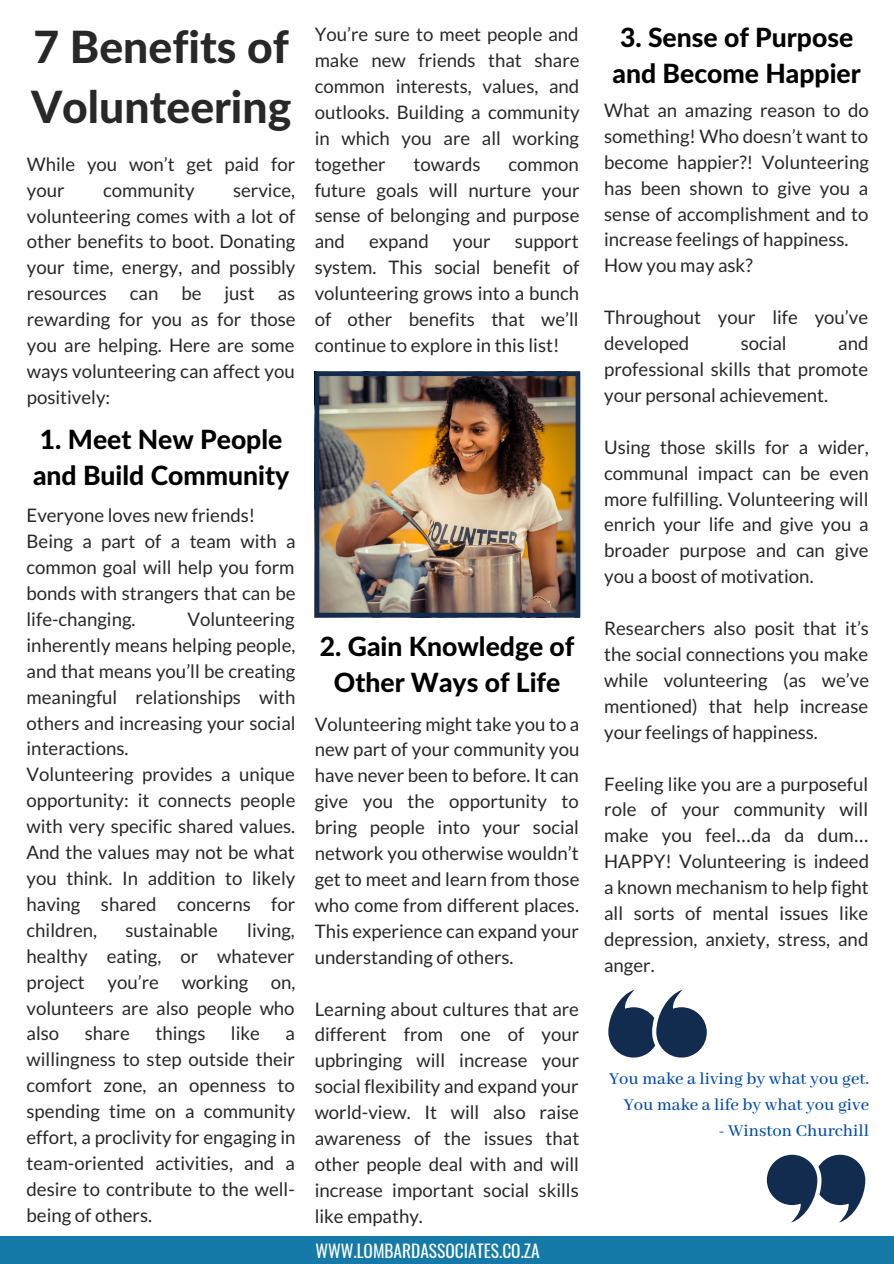
<style>
.page{position:relative;width:894px;height:1264px;background:#fff}
.page>*{position:absolute;margin:0;border:0;box-sizing:border-box;transform-origin:0 0}
.t1{font:800 44.4px/60.4px "Lato Latin";color:#282828}
.t2{font:800 26.55px/36px "Lato Latin";color:#000}
.t3{font:18.6px/26px "Lato";color:#282828;text-align:justify}
.t4{font:500 18.6px/26px "Abhaya Libre";color:#004aad;text-align:right}
.t5{font:17.4px "Oswald";color:#fefefe}
.s1{font-family:"Noto Sans Gurmukhi"}
</style>
<div class="page">
<img style="left:314px;top:371px;width:266px;height:246px">
<div style="left:0;top:1236px;width:893px;height:27px;background:#157aa8"></div>
<svg style="left:608px;top:989px;width:98px;height:68px"></svg>
<svg style="left:766px;top:1154px;width:99px;height:68px"></svg>
<p class="t1" style="left:31px;top:19px;width:262px">7 Benefits of<br>Volunteering</p>
<p class="t3" style="left:27px;top:150px;width:270px">While you won’t get paid for your</p>
<p class="t3" style="left:27px;top:176px;width:270px;text-indent:206px">service, volunteering comes with a lot of other benefits to boot. Donating your time, energy, and possibly resources can be just as rewarding for you as for those you are helping. Here are some ways volunteering can affect you positively:</p>
<p class="t3" style="left:103px;top:176px;width:93px">community</p>
<p class="t2" style="left:33px;top:422px;width:257px">1. Meet New People and Build Community</p>
<p class="t3" style="left:27px;top:502px;width:230px">Everyone loves new friends!</p>
<p class="t3" style="left:27px;top:528px;width:270px">Being a part of a team with a common goal will help you form bonds with strangers that can be life-changing.</p>
<p class="t3" style="left:27px;top:605px;width:270px;text-indent:161px">Volunteering inherently means helping people, and that means you’ll be creating meaningful relationships with others and increasing your social interactions.</p>
<p class="t3" style="left:27px;top:761px;width:270px">Volunteering provides a unique opportunity: it connects people with very specific shared values.<br>And the values may not be what you think. In addition to likely having shared concerns for children,</p>
<p class="t3" style="left:27px;top:916px;width:270px;text-indent:221px">living, healthy eating, or whatever project you’re working on, volunteers are also people who also</p>
<p class="t3" style="left:125px;top:916px;width:94px">sustainable</p>
<p class="t3" style="left:85px;top:1020px;width:47px">share</p>
<p class="t3" style="left:155px;top:1020px;width:51px">things</p>
<p class="t3" style="left:231px;top:1020px;width:31px">like</p>
<p class="t3" style="left:27px;top:1020px;width:270px;text-indent:259px">a willingness to step outside their comfort zone, an openness to spending time on a community effort, a proclivity for engaging in team-oriented activities, and a desire to contribute to the well&shy;being of others.</p>
<p class="t3" style="left:314px;top:21px;width:266px">You’re sure to meet people and make new friends that share common interests, values, and outlooks. Building a community in which you are all working together</p>
<p class="t3" style="left:413px;top:150px;width:68px">towards</p>
<p class="t3" style="left:314px;top:150px;width:266px;text-indent:194px">common future goals will nurture your sense of belonging and purpose and</p>
<p class="t3" style="left:369px;top:228px;width:61px">expand</p>
<p class="t3" style="left:453px;top:228px;width:39px">your</p>
<p class="t3" style="left:314px;top:228px;width:266px;text-indent:200px">support system. This social benefit of volunteering grows into a bunch of other benefits that we’ll continue to explore in this list!</p>
<p class="t2" style="left:320px;top:629px;width:256px;text-align:center">2. Gain Knowledge of<br>Other Ways of Life</p>
<p class="t3" style="left:314px;top:710px;width:266px">Volunteering might take you to a new part of your community you have never been to before. It can give you the opportunity to bring people into your social network you otherwise wouldn’t get to meet and learn from those who come from different places.<br>This experience can expand your understanding of others.</p>
<p class="t3" style="left:314px;top:995px;width:266px">Learning about cultures that are different from one of your upbringing will increase your social flexibility and expand your world-view. It will also raise awareness of the issues that other people deal with and will increase important social skills like empathy.</p>
<p class="t5" style="left:315px;top:1237px;width:226px">WWW.LOMBARDASSOCIATES.CO.ZA</p>
<p class="t2" style="left:612px;top:21px;width:249px">3. Sense of Purpose and Become Happier</p>
<p class="t3" style="left:604px;top:97px;width:266px">What an amazing reason to do something! Who doesn’t want to become happier?! Volunteering has been shown to give you a sense of accomplishment and to increase feelings of happiness.</p>
<p class="t3" style="left:604px;top:252px;width:150px">How you may ask?</p>
<p class="t3" style="left:604px;top:304px;width:265px">Throughout your life you’ve developed</p>
<p class="t3" style="left:604px;top:330px;width:266px;text-indent:234px">and professional skills that promote your personal achievement.</p>
<p class="t3" style="left:604px;top:433px;width:266px">Using those skills for a wider, communal impact can be even more fulfilling. Volunteering will enrich your life and give you a broader purpose and can give you a boost of motivation.</p>
<p class="t3" style="left:604px;top:615px;width:266px">Researchers also posit that it’s the social connections you make while volunteering (as we’ve mentioned) that help increase your feelings of happiness.</p>
<p class="t3" style="left:604px;top:770px;width:266px">Feeling like you are a purposeful role of your community will make you feel<span class="s1">…</span>da da dum<span class="s1">… </span>HAPPY! Volunteering is indeed a known mechanism to help fight all sorts of mental issues like depression, anxiety, stress, and anger.</p>
<p class="t3" style="left:740px;top:330px;width:48px">social</p>
<p class="t4" style="left:609px;top:1066px;width:261px">You make a living by what you get.<br>You make a life by what you give</p>
<p class="t4" style="left:718px;top:1118px;width:152px">- Winston Churchill</p>
</div>
